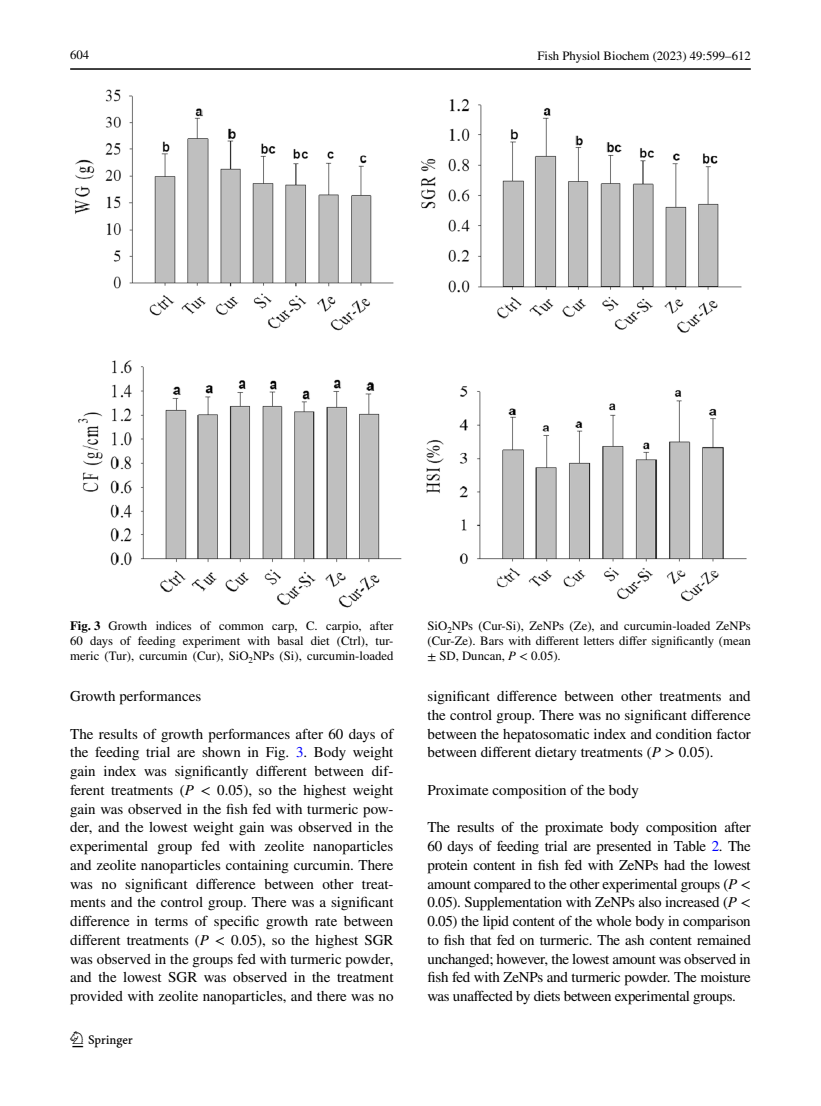
<style>
.page{position:relative;width:821px;height:1106px;background:#fff}
.page>*{position:absolute;margin:0;border:0;box-sizing:border-box;transform-origin:0 0}
.t1{font:22.5px "Springnew Regular 2";color:#000}
.t2{font:15px/18.8px "STIX";color:#000;text-align:justify}
.t3{font:12.75px/15px "STIX";color:#000;text-align:justify}
.s1{font-weight:700}
.s2{font-style:italic}
.s3{color:#00f}
</style>
<div class="page">
<hr style="left:70px;top:68px;width:680px;height:2px;background:#000">
<img style="left:75px;top:89px;width:671px;height:518px">
<p class="t3" style="left:70px;top:48px;width:21px">604</p>
<p class="t3" style="left:537px;top:49px;width:215px">Fish Physiol Biochem (2023) 49:599–612</p>
<p class="t3" style="left:70px;top:619px;width:325px"><span class="s1">Fig. 3</span> Growth indices of common carp, C. carpio, after 60 days of feeding experiment with basal diet (Ctrl), tur&shy;meric (Tur), curcumin (Cur), SiO<sub>2</sub>NPs (Si), curcumin-loaded</p>
<p class="t3" style="left:427px;top:619px;width:325px">SiO<sub>2</sub>NPs (Cur-Si), ZeNPs (Ze), and curcumin-loaded ZeNPs (Cur-Ze). Bars with different letters differ significantly (mean ± SD, Duncan, <span class="s2">P</span> &lt; 0.05).</p>
<p class="t2" style="left:70px;top:687px;width:133px">Growth performances</p>
<p class="t2" style="left:70px;top:725px;width:325px">The results of growth performances after 60 days of the feeding trial are shown in Fig. <span class="s3">3</span>. Body weight gain index was significantly different between dif&shy;ferent treatments (<span class="s2">P</span> &lt; 0.05), so the highest weight gain was observed in the fish fed with turmeric pow&shy;der, and the lowest weight gain was observed in the experimental group fed with zeolite nanoparticles and zeolite nanoparticles containing curcumin. There was no significant difference between other treat&shy;ments and the control group. There was a significant difference in terms of specific growth rate between different treatments (<span class="s2">P</span> &lt; 0.05), so the highest SGR was observed in the groups fed with turmeric powder, and the lowest SGR was observed in the treatment provided with zeolite nanoparticles, and there was no</p>
<h1 class="t1" style="left:72px;top:1031px;width:62px">1 3</h1>
<p class="t2" style="left:427px;top:687px;width:325px">significant difference between other treatments and the control group. There was no significant difference between the hepatosomatic index and condition factor between different dietary treatments (<span class="s2">P</span> &gt; 0.05).</p>
<p class="t2" style="left:427px;top:781px;width:213px">Proximate composition of the body</p>
<p class="t2" style="left:427px;top:819px;width:325px">The results of the proximate body composition after 60 days of feeding trial are presented in Table <span class="s3">2</span>. The protein content in fish fed with ZeNPs had the lowest amount compared to the other experimental groups (<span class="s2">P</span> &lt; 0.05). Supplementation with ZeNPs also increased (<span class="s2">P</span> &lt; 0.05) the lipid content of the whole body in comparison to fish that fed on turmeric. The ash content remained unchanged; however, the lowest amount was observed in fish fed with ZeNPs and turmeric powder. The moisture was unaffected by diets between experimental groups.</p>
</div>
